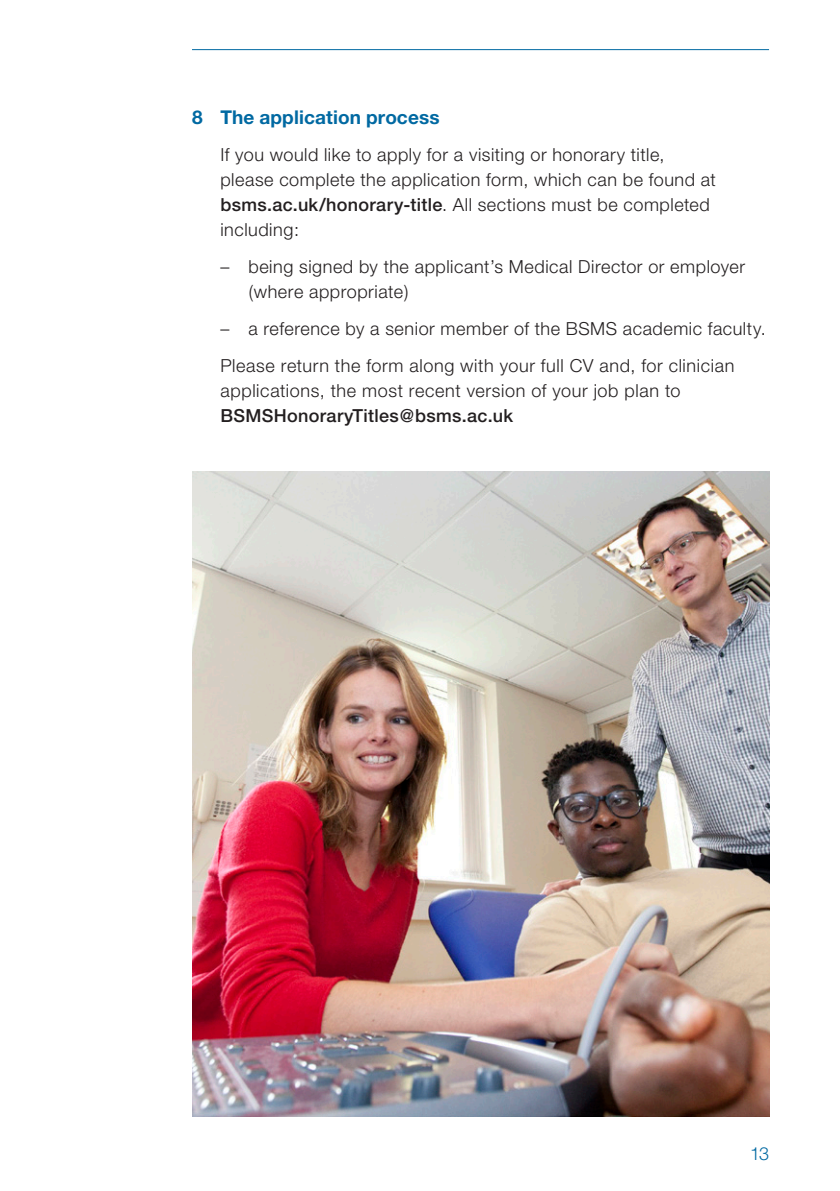
<style>
.page{position:relative;width:840px;height:1191px;background:#fff}
.page>*{position:absolute;margin:0;border:0;box-sizing:border-box;transform-origin:0 0}
.t1{font:700 19px "Helvetica Neue";letter-spacing:.005em;color:#0169a2}
.t2{font:300 18px/24.8px "Helvetica Neue";letter-spacing:.03em;color:#231f20}
.t3{font:300 18px "Helvetica Neue";color:#0169a2}
.s1{font-weight:500}
</style>
<div class="page">
<hr style="left:192px;top:49px;width:576px;height:1px;background:#0169a2">
<img style="left:192px;top:471px;width:576px;height:645px">
<h1 class="t1" style="left:192px;top:105px;width:249px">8 The application process</h1>
<p class="t2" style="left:220px;top:142px;width:496px">If you would like to apply for a visiting or honorary title, please complete the application form, which can be found at <span class="s1">bsms.ac.uk/honorary-title</span>. All sections must be completed including:</p>
<p class="t2" style="left:249px;top:254px;width:497px;text-indent:-28px">– being signed by the applicant’s Medical Director or employer (where appropriate)</p>
<p class="t2" style="left:220px;top:316px;width:546px">– a reference by a senior member of the BSMS academic faculty.</p>
<p class="t2" style="left:220px;top:353px;width:515px">Please return the form along with your full CV and, for clinician applications, the most recent version of your job plan to<br><span class="s1">BSMSHonoraryTitles@bsms.ac.uk</span></p>
<p class="t3" style="left:749px;top:1142px;width:20px">13</p>
</div>
